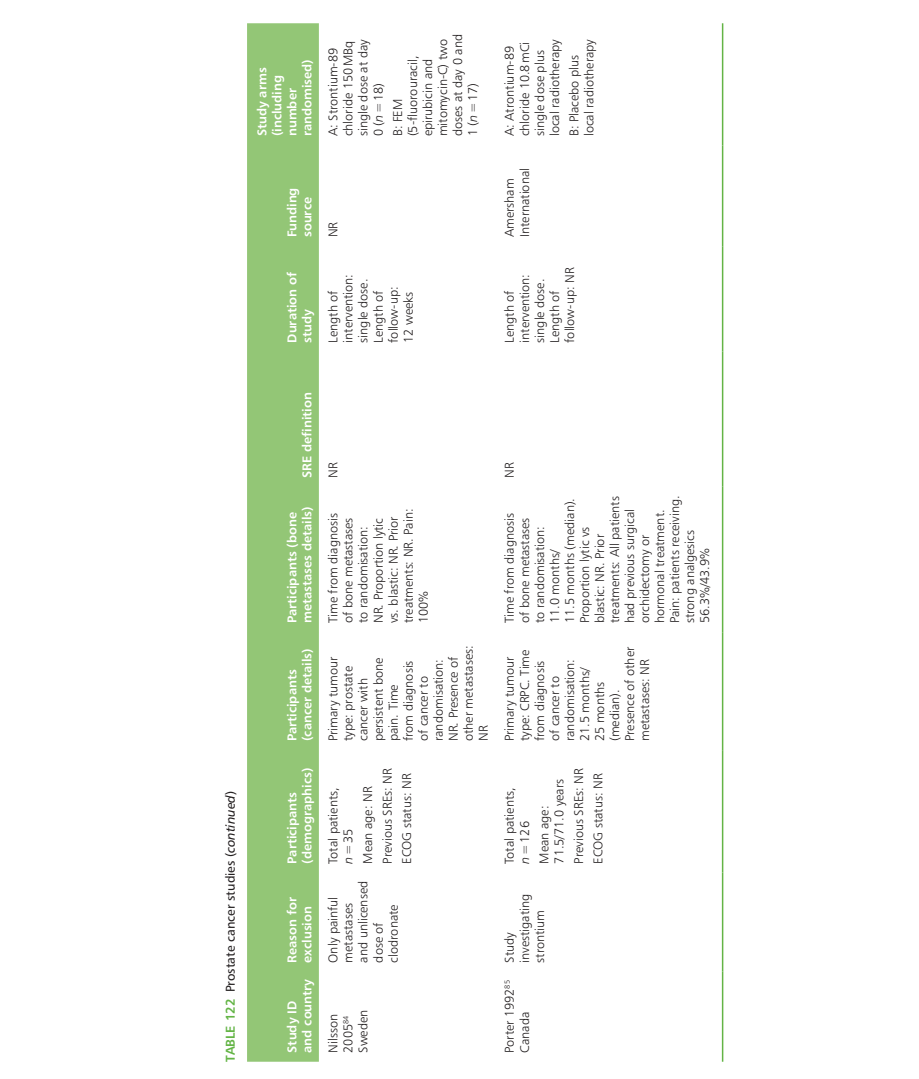
<style>
.page{position:relative;width:919px;height:1079px;background:#fff}
.page>*{position:absolute;margin:0;border:0;box-sizing:border-box;transform-origin:0 0}
._7_2_Table_text__Tab{font:12.75px/15px "Humanist 777 BT Light B";color:#231f20}
._7_10_Table_head__Ta{font:12.75px/15px "Humanist 777 BT Bold B";color:#fff}
._7_0_Table_legend__T{font:12.75px "Humanist 777 BT Roman B";color:#231f20}
.s1{font-family:"Humanist 777 BT Bold B";color:#63b445}
.s2{font-family:"Humanist 777 BT Italic B"}
.s3{font-family:"Humanist 777 BT Light Italic B"}
</style>
<div class="page">
<svg style="left:247px;top:23px;width:72px;height:1038px;background:#94c678"></svg>
<hr style="left:721px;top:971px;width:2px;height:90px;background:#63b445">
<hr style="left:721px;top:872px;width:2px;height:99px;background:#63b445">
<hr style="left:721px;top:750px;width:2px;height:122px;background:#63b445">
<hr style="left:721px;top:632px;width:2px;height:118px;background:#63b445">
<hr style="left:721px;top:486px;width:2px;height:146px;background:#63b445">
<hr style="left:721px;top:351px;width:2px;height:135px;background:#63b445">
<hr style="left:721px;top:246px;width:2px;height:105px;background:#63b445">
<hr style="left:721px;top:145px;width:2px;height:101px;background:#63b445">
<hr style="left:721px;top:23px;width:2px;height:122px;background:#63b445">
<p class="_7_0_Table_legend__T" style="left:222px;top:1061px;width:272px;rotate:-90deg"><span class="s1">TABLE 122</span> Prostate cancer studies (<span class="s2">continued</span>)</p>
<p class="_7_10_Table_head__Ta" style="left:254px;top:136px;width:79px;rotate:-90deg">Study arms (including number randomised)</p>
<p class="_7_2_Table_text__Tab" style="left:325px;top:136px;width:99px;rotate:-90deg">A: Strontium-89 chloride 150MBq single dose at day<br>0 (<span class="s3">n</span>=18)</p>
<p class="_7_2_Table_text__Tab" style="left:390px;top:136px;width:104px;rotate:-90deg">B: FEM (5-fluorouracil, epirubicin and mitomycin-C) two doses at day 0 and<br>1 (<span class="s3">n</span>=17)</p>
<p class="_7_10_Table_head__Ta" style="left:284px;top:237px;width:51px;rotate:-90deg">Funding source</p>
<p class="_7_2_Table_text__Tab" style="left:325px;top:237px;width:17px;rotate:-90deg">NR</p>
<p class="_7_10_Table_head__Ta" style="left:284px;top:342px;width:72px;rotate:-90deg">Duration of study</p>
<p class="_7_2_Table_text__Tab" style="left:325px;top:342px;width:70px;rotate:-90deg">Length of intervention: single dose.<br>Length of follow-up:<br>12 weeks</p>
<p class="_7_2_Table_text__Tab" style="left:502px;top:136px;width:99px;rotate:-90deg">A: Atrontium-89 chloride 10.8mCi single dose plus local radiotherapy</p>
<p class="_7_2_Table_text__Tab" style="left:566px;top:136px;width:99px;rotate:-90deg">B: Placebo plus local radiotherapy</p>
<p class="_7_2_Table_text__Tab" style="left:502px;top:237px;width:71px;rotate:-90deg">Amersham<br>International</p>
<p class="_7_2_Table_text__Tab" style="left:502px;top:342px;width:77px;rotate:-90deg">Length of intervention: single dose.<br>Length of follow-up: NR</p>
<p class="_7_10_Table_head__Ta" style="left:299px;top:477px;width:87px;rotate:-90deg">SRE definition</p>
<p class="_7_10_Table_head__Ta" style="left:284px;top:623px;width:118px;rotate:-90deg">Participants (bone metastases details)</p>
<p class="_7_10_Table_head__Ta" style="left:284px;top:741px;width:94px;rotate:-90deg">Participants (cancer details)</p>
<p class="_7_10_Table_head__Ta" style="left:284px;top:863px;width:97px;rotate:-90deg">Participants (demographics)</p>
<p class="_7_10_Table_head__Ta" style="left:284px;top:962px;width:67px;rotate:-90deg">Reason for exclusion</p>
<p class="_7_10_Table_head__Ta" style="left:284px;top:1052px;width:75px;rotate:-90deg">Study ID and country</p>
<p class="_7_2_Table_text__Tab" style="left:325px;top:477px;width:17px;rotate:-90deg">NR</p>
<p class="_7_2_Table_text__Tab" style="left:325px;top:623px;width:116px;rotate:-90deg">Time from diagnosis of bone metastases to randomisation:<br>NR. Proportion lytic vs. blastic: NR. Prior treatments: NR. Pain:<br>100%</p>
<p class="_7_2_Table_text__Tab" style="left:325px;top:741px;width:97px;rotate:-90deg">Primary tumour type: prostate cancer with persistent bone pain. Time<br>from diagnosis<br>of cancer to randomisation:<br>NR. Presence of other metastases:<br>NR</p>
<p class="_7_2_Table_text__Tab" style="left:379px;top:863px;width:97px;rotate:-90deg">Previous SREs: NR</p>
<p class="_7_2_Table_text__Tab" style="left:399px;top:863px;width:92px;rotate:-90deg">ECOG status: NR</p>
<p class="_7_2_Table_text__Tab" style="left:325px;top:863px;width:78px;rotate:-90deg">Total patients, <span class="s3">n</span>=35</p>
<p class="_7_2_Table_text__Tab" style="left:360px;top:863px;width:78px;rotate:-90deg">Mean age: NR</p>
<p class="_7_2_Table_text__Tab" style="left:325px;top:962px;width:83px;rotate:-90deg">Only painful metastases and unlicensed dose of clodronate</p>
<p class="_7_2_Table_text__Tab" style="left:325px;top:1052px;width:44px;rotate:-90deg">Nilsson<br>2005<sup>84<br></sup>Sweden</p>
<p class="_7_2_Table_text__Tab" style="left:502px;top:477px;width:17px;rotate:-90deg">NR</p>
<p class="_7_2_Table_text__Tab" style="left:502px;top:623px;width:129px;rotate:-90deg">Time from diagnosis<br>of bone metastases<br>to randomisation:<br>11.0 months/<br>11.5 months (median).<br>Proportion lytic vs blastic: NR. Prior treatments: All patients had previous surgical orchidectomy or hormonal treatment.<br>Pain: patients receiving. strong analgesics<br>56.3%/43.9%</p>
<p class="_7_2_Table_text__Tab" style="left:502px;top:741px;width:96px;rotate:-90deg">Primary tumour type: CRPC. Time from diagnosis of cancer to randomisation:<br>21.5 months/<br>25 months (median).<br>Presence of other metastases: NR</p>
<p class="_7_2_Table_text__Tab" style="left:502px;top:863px;width:78px;rotate:-90deg">Total patients, <span class="s3">n</span>=126</p>
<p class="_7_2_Table_text__Tab" style="left:536px;top:863px;width:86px;rotate:-90deg">Mean age:<br>71.5/71.0 years</p>
<p class="_7_2_Table_text__Tab" style="left:571px;top:863px;width:97px;rotate:-90deg">Previous SREs: NR</p>
<p class="_7_2_Table_text__Tab" style="left:590px;top:863px;width:92px;rotate:-90deg">ECOG status: NR</p>
<p class="_7_2_Table_text__Tab" style="left:502px;top:962px;width:70px;rotate:-90deg">Study investigating strontium</p>
<p class="_7_2_Table_text__Tab" style="left:502px;top:1052px;width:74px;rotate:-90deg">Porter 1992<sup>85<br></sup>Canada</p>
</div>
